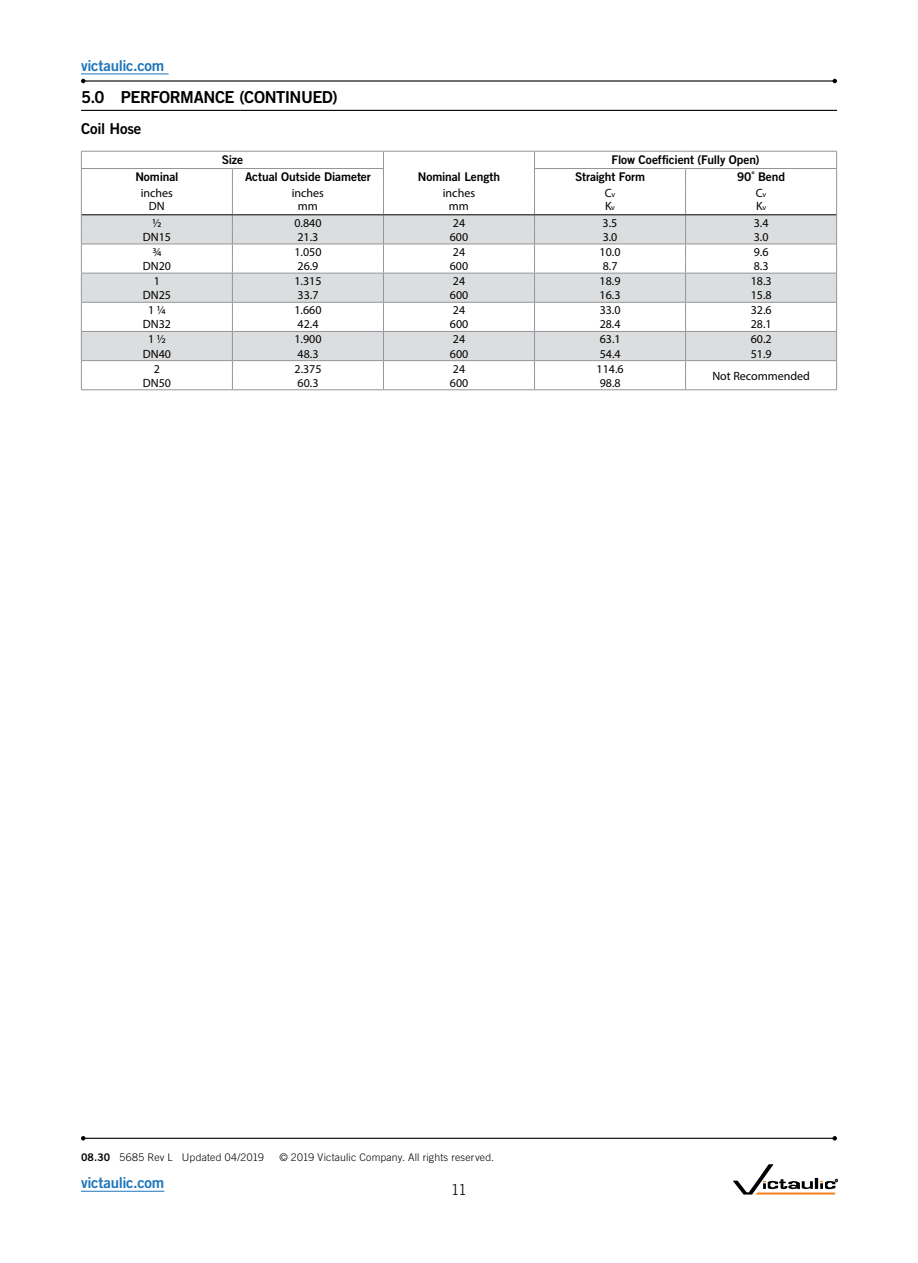
<style>
.page{position:relative;width:918px;height:1263px;background:#fff}
.page>*{position:absolute;margin:0;border:0;box-sizing:border-box;transform-origin:0 0}
.t1{font:16.5px "Trade Gothic LT Std Bd 2";letter-spacing:-.03em;color:#000}
.t2{font:15px "Trade Gothic LT Std Bd 2";letter-spacing:-.02em;color:#1c75bc}
.t3{font:15px "Trade Gothic LT Std Bd 2";letter-spacing:-.015em;color:#000}
.t4{font:300 15px "Trade Gothic LT Std";color:#000}
.t5{font:12px/13.5px "Myriad Pro";color:#000;text-align:center}
.t6{font:12px "Trade Gothic LT Std Bd 2";letter-spacing:-.01em;color:#000}
.t7{font:300 10.5px "Trade Gothic LT Std";letter-spacing:.02em;color:#000}
.s1{font-size:7.8px}
.s2{font-family:"Trade Gothic LT Std Bd 2";font-weight:400}
</style>
<div class="page">
<hr style="left:81px;top:1191px;width:83px;height:1px;background:#1c75bc">
<hr style="left:83px;top:80px;width:752px;height:2px;background:#000">
<svg style="left:81px;top:79px;width:5px;height:4px"></svg>
<svg style="left:832px;top:79px;width:5px;height:4px"></svg>
<hr style="left:81px;top:74px;width:88px;height:1px;background:#1c75bc">
<hr style="left:83px;top:1138px;width:752px;height:1px;background:#000">
<svg style="left:81px;top:1136px;width:5px;height:4px"></svg>
<svg style="left:832px;top:1136px;width:5px;height:4px"></svg>
<svg style="left:733px;top:1164px;width:105px;height:30px"></svg>
<hr style="left:81px;top:110px;width:756px;height:1px;background:#000">
<svg style="left:82px;top:215px;width:754px;height:145px;fill:#dcddde"></svg>
<hr style="left:82px;top:214px;width:150px;height:1px;background:#000">
<hr style="left:232px;top:214px;width:151px;height:1px;background:#000">
<hr style="left:81px;top:168px;width:151px;height:1px;background:#939598">
<hr style="left:232px;top:168px;width:152px;height:1px;background:#939598">
<svg style="left:232px;top:169px;width:1px;height:220px"></svg>
<hr style="left:383px;top:151px;width:152px;height:1px;background:#939598">
<hr style="left:534px;top:168px;width:152px;height:1px;background:#939598">
<svg style="left:534px;top:152px;width:1px;height:237px"></svg>
<hr style="left:686px;top:168px;width:151px;height:1px;background:#939598">
<hr style="left:81px;top:244px;width:151px;height:1px;background:#939598">
<hr style="left:232px;top:244px;width:151px;height:1px;background:#939598">
<hr style="left:383px;top:244px;width:152px;height:1px;background:#939598">
<hr style="left:535px;top:244px;width:151px;height:1px;background:#939598">
<hr style="left:686px;top:244px;width:151px;height:1px;background:#939598">
<hr style="left:686px;top:389px;width:151px;height:1px;background:#939598">
<hr style="left:81px;top:273px;width:151px;height:1px;background:#939598">
<hr style="left:232px;top:273px;width:151px;height:1px;background:#939598">
<hr style="left:383px;top:273px;width:152px;height:1px;background:#939598">
<hr style="left:535px;top:273px;width:151px;height:1px;background:#939598">
<hr style="left:686px;top:273px;width:151px;height:1px;background:#939598">
<svg style="left:685px;top:169px;width:1px;height:220px"></svg>
<hr style="left:686px;top:360px;width:151px;height:1px;background:#939598">
<svg style="left:383px;top:152px;width:1px;height:237px"></svg>
<hr style="left:81px;top:331px;width:151px;height:1px;background:#939598">
<hr style="left:232px;top:331px;width:151px;height:1px;background:#939598">
<hr style="left:383px;top:331px;width:152px;height:1px;background:#939598">
<hr style="left:535px;top:331px;width:151px;height:1px;background:#939598">
<hr style="left:686px;top:331px;width:151px;height:1px;background:#939598">
<hr style="left:383px;top:214px;width:152px;height:1px;background:#000">
<hr style="left:535px;top:214px;width:151px;height:1px;background:#000">
<hr style="left:686px;top:214px;width:150px;height:1px;background:#000">
<hr style="left:81px;top:302px;width:151px;height:1px;background:#939598">
<hr style="left:232px;top:302px;width:151px;height:1px;background:#939598">
<hr style="left:383px;top:302px;width:152px;height:1px;background:#939598">
<hr style="left:535px;top:302px;width:151px;height:1px;background:#939598">
<hr style="left:686px;top:302px;width:151px;height:1px;background:#939598">
<hr style="left:81px;top:360px;width:151px;height:1px;background:#939598">
<hr style="left:232px;top:360px;width:151px;height:1px;background:#939598">
<hr style="left:383px;top:360px;width:152px;height:1px;background:#939598">
<hr style="left:535px;top:360px;width:151px;height:1px;background:#939598">
<hr style="left:81px;top:389px;width:151px;height:1px;background:#939598">
<hr style="left:232px;top:389px;width:151px;height:1px;background:#939598">
<hr style="left:383px;top:389px;width:152px;height:1px;background:#939598">
<hr style="left:535px;top:389px;width:151px;height:1px;background:#939598">
<hr style="left:81px;top:151px;width:151px;height:1px;background:#939598">
<svg style="left:81px;top:152px;width:1px;height:237px"></svg>
<hr style="left:232px;top:151px;width:151px;height:1px;background:#939598">
<hr style="left:535px;top:151px;width:151px;height:1px;background:#939598">
<hr style="left:686px;top:151px;width:151px;height:1px;background:#939598">
<svg style="left:836px;top:152px;width:1px;height:237px"></svg>
<p class="t2" style="left:81px;top:56px;width:85px">victaulic.com</p>
<h1 class="t1" style="left:81px;top:87px;width:258px">5.0 PERFORMANCE (CONTINUED)</h1>
<p class="t3" style="left:81px;top:119px;width:62px">Coil Hose</p>
<p class="t6" style="left:222px;top:152px;width:23px">Size</p>
<p class="t6" style="left:612px;top:152px;width:150px">Flow Coefficient (Fully Open)</p>
<p class="t6" style="left:135px;top:170px;width:45px">Nominal</p>
<p class="t6" style="left:245px;top:170px;width:127px">Actual Outside Diameter</p>
<p class="t6" style="left:575px;top:170px;width:72px">Straight Form</p>
<p class="t6" style="left:737px;top:170px;width:50px">90˚ Bend</p>
<p class="t5" style="left:141px;top:186px;width:34px">inches<br>DN</p>
<p class="t5" style="left:292px;top:186px;width:34px">inches mm</p>
<p class="t5" style="left:443px;top:186px;width:34px">inches mm</p>
<p class="t5" style="left:605px;top:186px;width:12px;text-align:left">C<span class="s1">v<br></span>K<span class="s1">v</span></p>
<p class="t5" style="left:756px;top:186px;width:12px;text-align:left">C<span class="s1">v<br></span>K<span class="s1">v</span></p>
<p class="t5" style="left:152px;top:216px;width:10px">½</p>
<p class="t5" style="left:294px;top:216px;width:29px">0.840</p>
<p class="t5" style="left:453px;top:216px;width:14px">24</p>
<p class="t5" style="left:603px;top:216px;width:16px">3.5</p>
<p class="t5" style="left:754px;top:216px;width:16px">3.4</p>
<p class="t5" style="left:143px;top:230px;width:30px">DN15</p>
<p class="t5" style="left:297px;top:230px;width:22px">21.3</p>
<p class="t5" style="left:450px;top:230px;width:20px">600</p>
<p class="t5" style="left:603px;top:230px;width:16px">3.0</p>
<p class="t5" style="left:754px;top:230px;width:16px">3.0</p>
<p class="t5" style="left:152px;top:245px;width:10px">¾</p>
<p class="t5" style="left:294px;top:245px;width:29px">1.050</p>
<p class="t5" style="left:453px;top:245px;width:14px">24</p>
<p class="t5" style="left:600px;top:245px;width:22px">10.0</p>
<p class="t5" style="left:754px;top:245px;width:16px">9.6</p>
<p class="t5" style="left:143px;top:259px;width:30px">DN20</p>
<p class="t5" style="left:298px;top:259px;width:22px">26.9</p>
<p class="t5" style="left:450px;top:259px;width:20px">600</p>
<p class="t5" style="left:603px;top:259px;width:16px">8.7</p>
<p class="t5" style="left:754px;top:259px;width:16px">8.3</p>
<p class="t5" style="left:154px;top:274px;width:8px">1</p>
<p class="t5" style="left:294px;top:274px;width:29px">1.315</p>
<p class="t5" style="left:453px;top:274px;width:14px">24</p>
<p class="t5" style="left:600px;top:274px;width:22px">18.9</p>
<p class="t5" style="left:751px;top:274px;width:22px">18.3</p>
<p class="t5" style="left:143px;top:288px;width:30px">DN25</p>
<p class="t5" style="left:298px;top:288px;width:22px">33.7</p>
<p class="t5" style="left:450px;top:288px;width:20px">600</p>
<p class="t5" style="left:600px;top:288px;width:22px">16.3</p>
<p class="t5" style="left:751px;top:288px;width:22px">15.8</p>
<p class="t5" style="left:148px;top:303px;width:18px">1 ¼</p>
<p class="t5" style="left:294px;top:303px;width:29px">1.660</p>
<p class="t5" style="left:453px;top:303px;width:14px">24</p>
<p class="t5" style="left:600px;top:303px;width:22px">33.0</p>
<p class="t5" style="left:751px;top:303px;width:22px">32.6</p>
<p class="t5" style="left:143px;top:317px;width:30px">DN32</p>
<p class="t5" style="left:298px;top:317px;width:22px">42.4</p>
<p class="t5" style="left:450px;top:317px;width:20px">600</p>
<p class="t5" style="left:600px;top:317px;width:22px">28.4</p>
<p class="t5" style="left:751px;top:317px;width:22px">28.1</p>
<p class="t5" style="left:148px;top:332px;width:18px">1 ½</p>
<p class="t5" style="left:295px;top:332px;width:29px">1.900</p>
<p class="t5" style="left:453px;top:332px;width:14px">24</p>
<p class="t5" style="left:600px;top:332px;width:22px">63.1</p>
<p class="t5" style="left:751px;top:332px;width:22px">60.2</p>
<p class="t5" style="left:143px;top:347px;width:30px">DN40</p>
<p class="t5" style="left:298px;top:347px;width:22px">48.3</p>
<p class="t5" style="left:450px;top:347px;width:20px">600</p>
<p class="t5" style="left:600px;top:347px;width:22px">54.4</p>
<p class="t5" style="left:751px;top:347px;width:22px">51.9</p>
<p class="t5" style="left:154px;top:362px;width:8px">2</p>
<p class="t5" style="left:295px;top:362px;width:29px">2.375</p>
<p class="t5" style="left:453px;top:362px;width:14px">24</p>
<p class="t5" style="left:597px;top:362px;width:29px">114.6</p>
<p class="t5" style="left:712px;top:369px;width:99px">Not Recommended</p>
<p class="t5" style="left:143px;top:376px;width:30px">DN50</p>
<p class="t5" style="left:298px;top:376px;width:22px">60.3</p>
<p class="t5" style="left:450px;top:376px;width:20px">600</p>
<p class="t5" style="left:600px;top:376px;width:22px">98.8</p>
<p class="t6" style="left:418px;top:170px;width:84px">Nominal Length</p>
<p class="t7" style="left:81px;top:1151px;width:185px"><span class="s2">08.30</span> 5685 Rev L Updated 04/2019</p>
<p class="t7" style="left:279px;top:1151px;width:216px">© 2019 Victaulic Company. All rights reserved.</p>
<p class="t2" style="left:81px;top:1173px;width:85px">victaulic.com</p>
<p class="t4" style="left:451px;top:1181px;width:17px">11</p>
</div>
